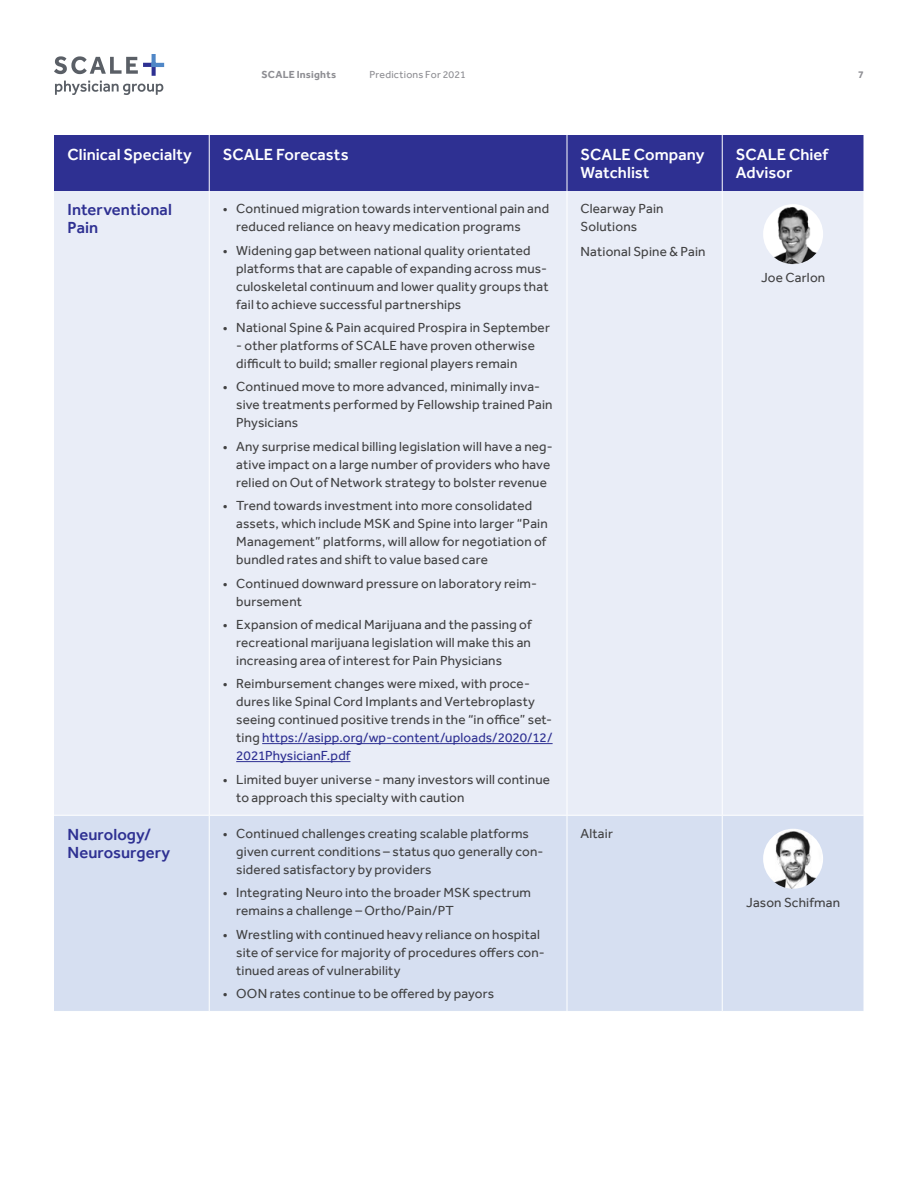
<style>
.page{position:relative;width:918px;height:1188px;background:#fff}
.page>*{position:absolute;margin:0;border:0;box-sizing:border-box;transform-origin:0 0}
.Headline_2{font:500 16.5px/18px "Effra";letter-spacing:.005em;color:#fff}
.Headline_2-2{font:500 16.5px/18px "Effra";letter-spacing:.005em;color:#2e3092}
.Body{font:13.5px/18px "Effra";letter-spacing:.015em;color:#414142}
.t1{font:10.5px "Effra";letter-spacing:.02em;color:#8e8e93}
.t2{font:700 10.5px "Effra";letter-spacing:.02em;color:#8e8e93}
.s1{color:#2e3092}
</style>
<div class="page">
<svg style="left:54px;top:56px;width:84px;height:18px"></svg>
<svg style="left:55px;top:81px;width:108px;height:14px"></svg>
<svg style="left:152px;top:67px;width:4px;height:9px"></svg>
<hr style="left:143px;top:63px;width:13px;height:4px;background:#2e3092">
<svg style="left:152px;top:54px;width:4px;height:9px"></svg>
<hr style="left:152px;top:63px;width:12px;height:4px;background:#5087c7">
<div style="left:54px;top:135px;width:810px;height:56px;background:#2e3092"></div>
<div style="left:54px;top:191px;width:810px;height:624px;background:#e9edf7"></div>
<div style="left:54px;top:816px;width:810px;height:195px;background:#d6dff1"></div>
<hr style="left:209px;top:135px;width:1px;height:56px;background:#fff">
<hr style="left:567px;top:135px;width:1px;height:56px;background:#fff">
<hr style="left:722px;top:135px;width:1px;height:56px;background:#fff">
<hr style="left:209px;top:191px;width:1px;height:624px;background:#fff">
<hr style="left:567px;top:191px;width:1px;height:624px;background:#fff">
<hr style="left:722px;top:191px;width:1px;height:624px;background:#fff">
<hr style="left:209px;top:816px;width:1px;height:195px;background:#fff">
<hr style="left:567px;top:816px;width:1px;height:195px;background:#fff">
<hr style="left:722px;top:816px;width:1px;height:195px;background:#fff">
<hr style="left:262px;top:743px;width:291px;height:1px;background:#2e3092">
<hr style="left:236px;top:761px;width:114px;height:1px;background:#2e3092">
<img style="left:763px;top:204px;width:60px;height:60px;border-radius:30px">
<img style="left:763px;top:829px;width:60px;height:60px;border-radius:30px">
<p class="t2" style="left:262px;top:68px;width:76px">SCALE Insights</p>
<p class="t1" style="left:370px;top:68px;width:98px">Predictions For 2021</p>
<p class="t2" style="left:858px;top:68px;width:7px">7</p>
<p class="Headline_2" style="left:68px;top:145px;width:126px">Clinical Specialty</p>
<p class="Headline_2" style="left:223px;top:145px;width:128px">SCALE Forecasts</p>
<p class="Headline_2" style="left:580px;top:145px;width:125px">SCALE Company<br>Watchlist</p>
<p class="Headline_2" style="left:736px;top:145px;width:94px">SCALE Chief<br>Advisor</p>
<p class="Headline_2-2" style="left:68px;top:200px;width:106px">Interventional<br>Pain</p>
<p class="Body" style="left:236px;top:199px;width:314px;text-indent:-14px">• Continued migration towards interventional pain and reduced reliance on heavy medication programs</p>
<p class="Body" style="left:236px;top:241px;width:314px;text-indent:-14px">• Widening gap between national quality orientated platforms that are capable of expanding across mus&shy;culoskeletal continuum and lower quality groups that fail to achieve successful partnerships</p>
<p class="Body" style="left:223px;top:318px;width:329px">• National Spine &amp; Pain acquired Prospira in September</p>
<p class="Body" style="left:236px;top:336px;width:300px">- other platforms of SCALE have proven otherwise difficult to build; smaller regional players remain</p>
<p class="Body" style="left:236px;top:378px;width:318px;text-indent:-14px">• Continued move to more advanced, minimally inva&shy;sive treatments performed by Fellowship trained Pain<br>Physicians</p>
<p class="Body" style="left:236px;top:437px;width:318px;text-indent:-14px">• Any surprise medical billing legislation will have a neg&shy;ative impact on a large number of providers who have relied on Out of Network strategy to bolster revenue</p>
<p class="Body" style="left:236px;top:496px;width:313px;text-indent:-14px">• Trend towards investment into more consolidated assets, which include MSK and Spine into larger “Pain Management” platforms, will allow for negotiation of bundled rates and shift to value based care</p>
<p class="Body" style="left:236px;top:574px;width:302px;text-indent:-14px">• Continued downward pressure on laboratory reim&shy;bursement</p>
<p class="Body" style="left:236px;top:615px;width:297px;text-align:justify;text-indent:-14px">• Expansion of medical Marijuana and the passing of recreational marijuana legislation will make this an increasing area of interest for Pain Physicians</p>
<p class="Body" style="left:236px;top:675px;width:318px;text-indent:-14px">• Reimbursement changes were mixed, with proce&shy;dures like Spinal Cord Implants and Vertebroplasty seeing continued positive trends in the “in office” set&shy;ting <span class="s1">https://asipp.org/wp-content/uploads/2020/12/ 2021PhysicianF.pdf</span></p>
<p class="Body" style="left:236px;top:770px;width:315px;text-indent:-14px">• Limited buyer universe - many investors will continue to approach this specialty with caution</p>
<p class="Body" style="left:580px;top:199px;width:85px">Clearway Pain<br>Solutions</p>
<p class="Body" style="left:580px;top:242px;width:127px">National Spine &amp; Pain</p>
<p class="Body" style="left:761px;top:268px;width:66px">Joe Carlon</p>
<p class="Headline_2-2" style="left:68px;top:825px;width:104px">Neurology/<br>Neurosurgery</p>
<p class="Body" style="left:236px;top:824px;width:309px;text-indent:-14px">• Continued challenges creating scalable platforms given current conditions – status quo generally con&shy;sidered satisfactory by providers</p>
<p class="Body" style="left:236px;top:883px;width:296px;text-indent:-14px">• Integrating Neuro into the broader MSK spectrum remains a challenge – Ortho/Pain/PT</p>
<p class="Body" style="left:236px;top:925px;width:310px;text-indent:-14px">• Wrestling with continued heavy reliance on hospital site of service for majority of procedures offers con&shy;tinued areas of vulnerability</p>
<p class="Body" style="left:223px;top:984px;width:273px">• OON rates continue to be offered by payors</p>
<p class="Body" style="left:580px;top:824px;width:34px">Altair</p>
<p class="Body" style="left:746px;top:893px;width:95px">Jason Schifman</p>
</div>
